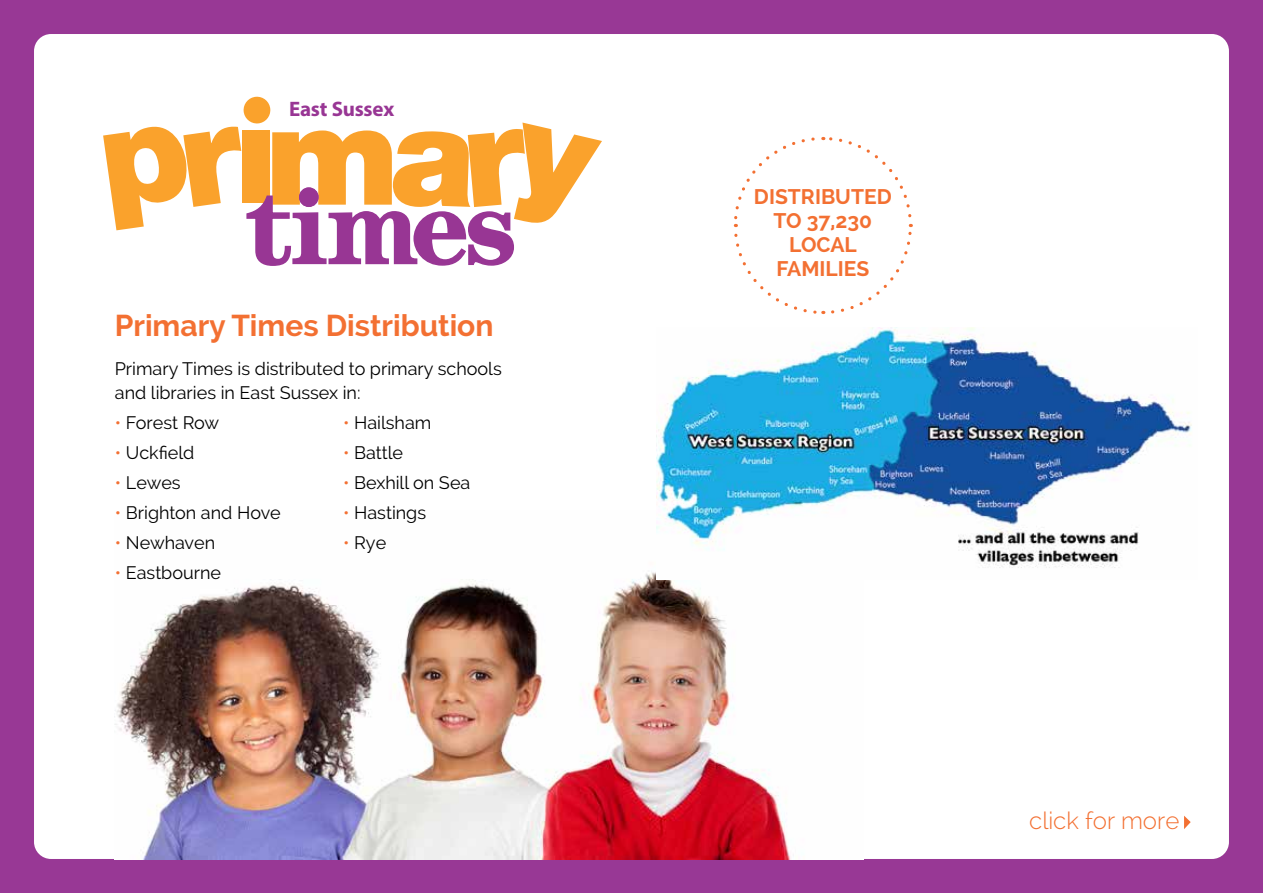
<style>
.page{position:relative;width:1263px;height:893px;background:#983895}
.page>*{position:absolute;margin:0;border:0;box-sizing:border-box;transform-origin:0 0}
.t1{font:700 30px "Raleway";color:#f37032}
.t2{font:300 24px "Raleway";color:#f37032}
.t3{font:700 21px/24px "Raleway";color:#f37032;text-align:center}
.t4{font:700 21px "Myriad Pro";letter-spacing:-.015em;color:#983694}
.t5{font:18px/24px "Raleway";color:#000}
.s1{color:#f37032}
</style>
<div class="page">
<div style="left:34px;top:34px;width:1195px;height:825px;background:#fff;border-radius:17px"></div>
<img style="left:115px;top:572px;width:748px;height:288px">
<svg style="left:1184px;top:816px;width:7px;height:13px"></svg>
<svg style="left:733px;top:136px;width:180px;height:179px"></svg>
<img style="left:656px;top:327px;width:536px;height:253px">
<svg style="left:103px;top:96px;width:499px;height:170px"></svg>
<div style="left:300px;top:188px;width:18px;height:18px;background:#983694;border-radius:50%"></div>
<div style="left:299px;top:187px;width:20px;height:20px;border:2px solid #983694;border-radius:50%"></div>
<p class="t4" style="left:289px;top:95px;width:107px">East Sussex</p>
<h1 class="t1" style="left:115px;top:308px;width:380px">Primary Times Distribution</h1>
<p class="t5" style="left:115px;top:356px;width:388px">Primary Times is distributed to primary schools and libraries in East Sussex in:</p>
<p class="t5" style="left:115px;top:411px;width:106px"><span class="s1">•</span> Forest Row</p>
<p class="t5" style="left:115px;top:441px;width:81px"><span class="s1">•</span> Uckfield</p>
<p class="t5" style="left:115px;top:471px;width:67px"><span class="s1">•</span> Lewes</p>
<p class="t5" style="left:115px;top:501px;width:168px"><span class="s1">•</span> Brighton and Hove</p>
<p class="t5" style="left:115px;top:531px;width:102px"><span class="s1">•</span> Newhaven</p>
<p class="t5" style="left:115px;top:561px;width:108px"><span class="s1">•</span> Eastbourne</p>
<p class="t5" style="left:343px;top:411px;width:90px"><span class="s1">•</span> Hailsham</p>
<p class="t5" style="left:343px;top:441px;width:62px"><span class="s1">•</span> Battle</p>
<p class="t5" style="left:343px;top:471px;width:129px"><span class="s1">•</span> Bexhill on Sea</p>
<p class="t5" style="left:343px;top:501px;width:85px"><span class="s1">•</span> Hastings</p>
<p class="t5" style="left:343px;top:531px;width:45px"><span class="s1">•</span> Rye</p>
<p class="t3" style="left:754px;top:185px;width:139px">DISTRIBUTED<br>TO 37,230<br>LOCAL<br>FAMILIES</p>
<h2 class="t2" style="left:1029px;top:807px;width:152px">click for more</h2>
</div>
